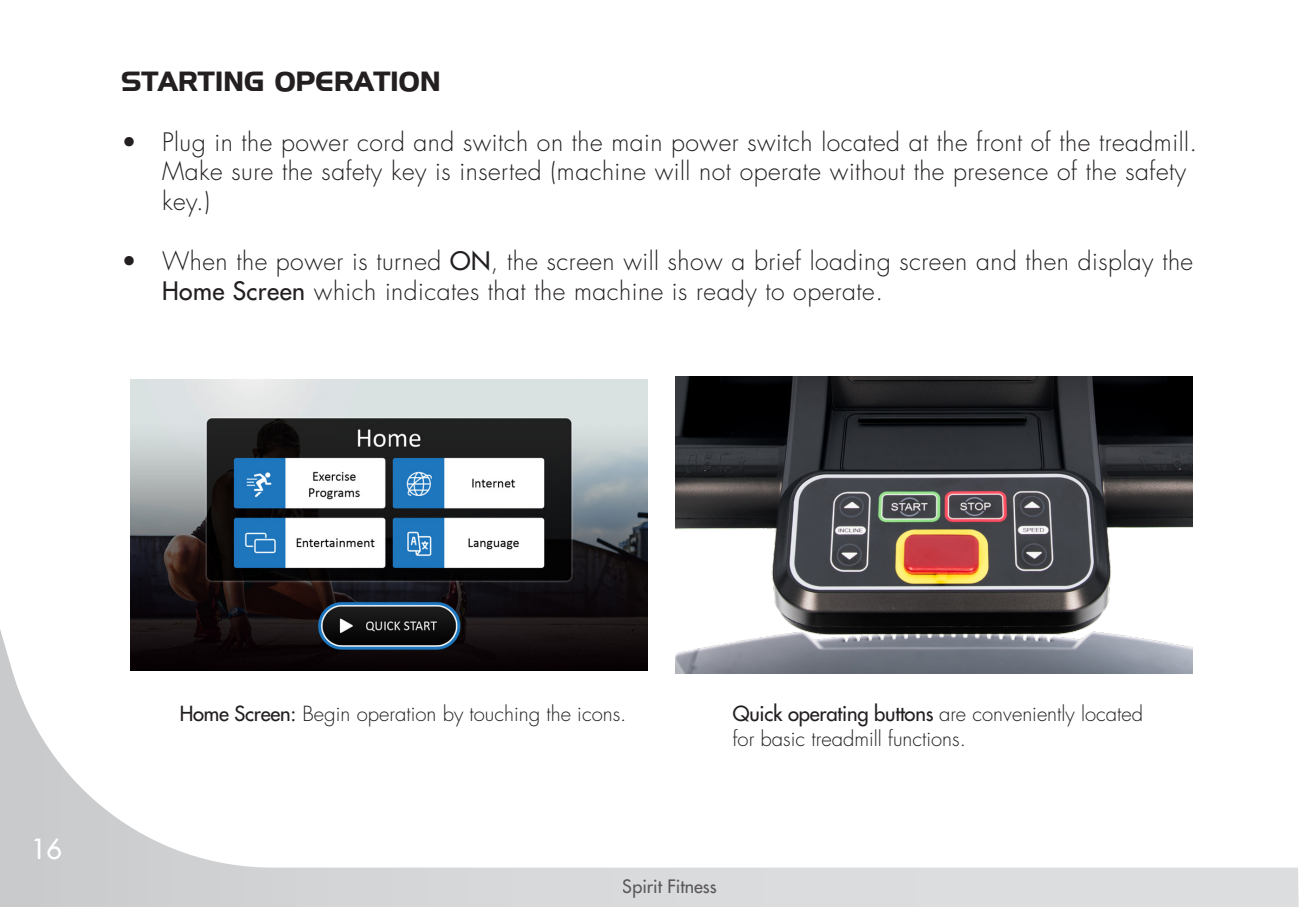
<style>
.page{position:relative;width:1299px;height:907px;background:#fff}
.page>*{position:absolute;margin:0;border:0;box-sizing:border-box;transform-origin:0 0}
.Body_Heading{font:700 27px "Hanzel";letter-spacing:.02em;color:#231f20}
.t1{font:500 27px "Futura Std";color:#fff}
.t2{font:300 24.75px/29.7px "Futura Std";letter-spacing:.02em;color:#231f20}
.Body_Heading-2{font:300 20.25px/24.3px "Futura Std";color:#231f20}
.t3{font:500 18px "Futura Std";color:#231f20}
.s1{font-weight:500}
</style>
<div class="page">
<svg style="left:0;top:574px;width:1299px;height:332px"></svg>
<img style="left:130px;top:379px;width:517px;height:291px">
<img style="left:676px;top:376px;width:517px;height:297px">
<p class="Body_Heading" style="left:122px;top:65px;width:320px">STARTING OPERATION</p>
<p class="t2" style="left:162px;top:128px;width:1037px;text-indent:-40px">• Plug in the power cord and switch on the main power switch located at the front of the treadmill.<br>Make sure the safety key is inserted (machine will not operate without the presence of the safety key.)</p>
<p class="t2" style="left:162px;top:247px;width:1033px;text-indent:-40px">• When the power is turned <span class="s1">ON</span>, the screen will show a brief loading screen and then display the<br><span class="s1">Home Screen</span> which indicates that the machine is ready to operate.</p>
<p class="t1" style="left:31px;top:832px;width:33px">16</p>
<p class="Body_Heading-2" style="left:180px;top:702px;width:448px"><span class="s1">Home Screen:</span> Begin operation by touching the icons.</p>
<p class="Body_Heading-2" style="left:733px;top:702px;width:412px"><span class="s1">Quick operating buttons</span> are conveniently located for basic treadmill functions.</p>
<p class="t3" style="left:623px;top:875px;width:96px">Spirit Fitness</p>
</div>
